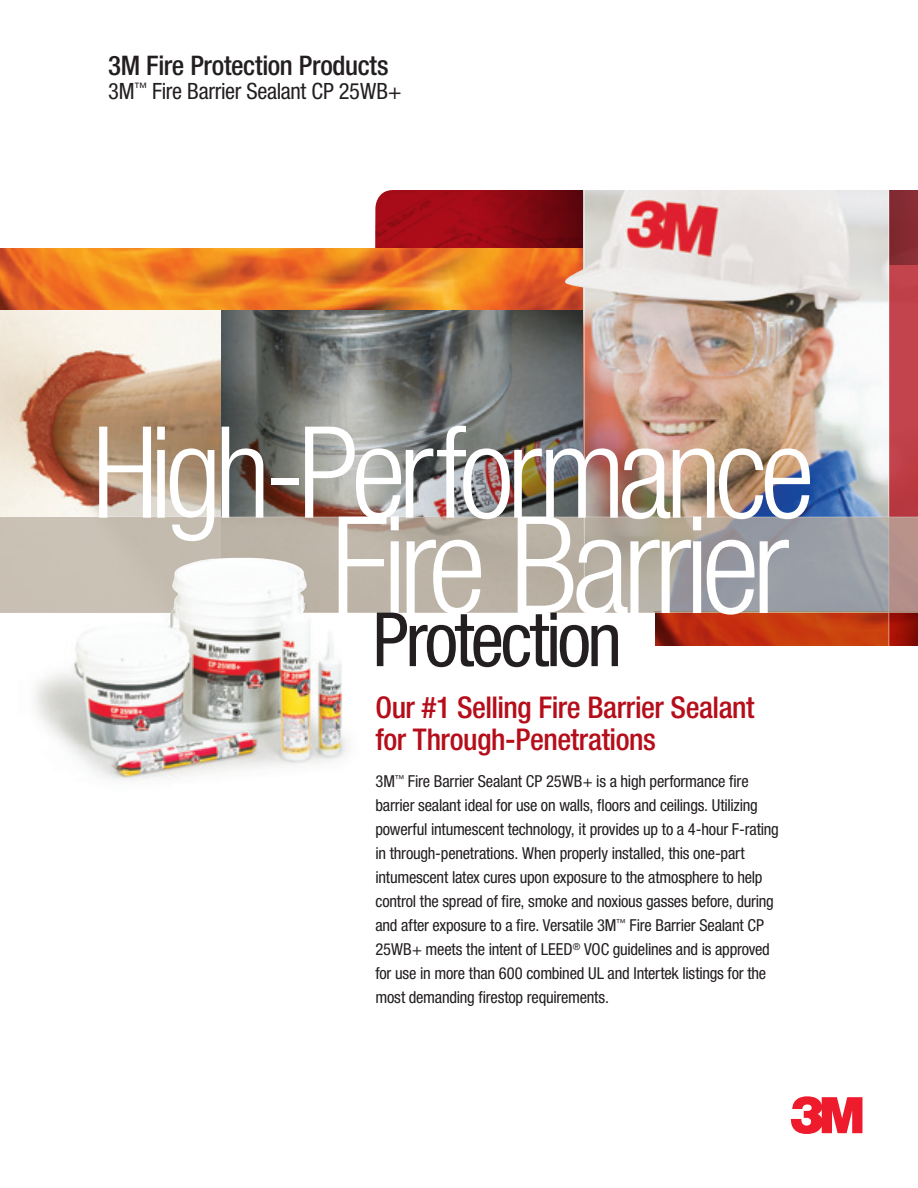
<style>
.page{position:relative;width:918px;height:1188px;background:#fff}
.page>*{position:absolute;margin:0;border:0;box-sizing:border-box;transform-origin:0 0}
.t1{font:300 condensed 135px "Helvetica Neue";letter-spacing:-.055em;color:#fff}
.t2{font:300 condensed 127.5px "Helvetica Neue";letter-spacing:-.06em;color:#fff}
.t3{font:condensed 75px "Helvetica Neue";letter-spacing:-.045em;color:#231f20}
.t4{font:500 condensed 30px/31.5px "Helvetica Neue";letter-spacing:-.015em;color:#b50e1a}
.t5{font:500 condensed 27px "Helvetica Neue";letter-spacing:-.01em;color:#231f20}
.t6{font:condensed 22.5px "Helvetica Neue";letter-spacing:-.015em;color:#231f20}
.t7{font:condensed 16.5px/24px "Helvetica Neue";letter-spacing:-.015em;color:#231f20}
</style>
<div class="page">
<img style="left:375px;top:190px;width:190px;height:59px">
<img style="left:0;top:309px;width:221px;height:208px">
<img style="left:301px;top:309px;width:44px;height:171px">
<svg style="left:221px;top:309px;width:80px;height:171px;background:#585955"></svg>
<img style="left:345px;top:309px;width:239px;height:208px">
<img style="left:0;top:249px;width:565px;height:60px">
<svg style="left:791px;top:1096px;width:71px;height:38px"></svg>
<img style="left:585px;top:190px;width:303px;height:327px">
<svg style="left:889px;top:265px;width:29px;height:252px;background:#c1424b"></svg>
<img style="left:655px;top:613px;width:233px;height:33px">
<svg style="left:889px;top:613px;width:29px;height:33px"></svg>
<div style="left:889px;top:190px;width:29px;height:75px;background:#842a31"></div>
<img style="left:17px;top:480px;width:359px;height:300px">
<svg style="left:0;top:517px;width:918px;height:96px;background:#b2aba4"></svg>
<hr style="left:584px;top:169px;width:1px;height:477px;background:#fff">
<img style="left:565px;top:190px;width:296px;height:119px">
<img style="left:74px;top:558px;width:259px;height:210px">
<h3 class="t5" style="left:108px;top:49px;width:282px">3M Fire Protection Products</h3>
<h3 class="t6" style="left:108px;top:78px;width:295px">3M<sup>™</sup> Fire Barrier Sealant CP 25WB+</h3>
<h2 class="t2" style="left:92px;top:399px;width:724px">High-Performance</h2>
<h1 class="t1" style="left:331px;top:488px;width:460px">Fire Barrier</h1>
<h3 class="t3" style="left:372px;top:596px;width:251px">Protection</h3>
<h3 class="t4" style="left:375px;top:691px;width:381px">Our #1 Selling Fire Barrier Sealant for Through-Penetrations</h3>
<p class="t7" style="left:375px;top:769px;width:405px">3M<sup>™</sup> Fire Barrier Sealant CP 25WB+ is a high performance fire barrier sealant ideal for use on walls, floors and ceilings. Utilizing powerful intumescent technology, it provides up to a 4-hour F-rating in through-penetrations. When properly installed, this one-part intumescent latex cures upon exposure to the atmosphere to help control the spread of fire, smoke and noxious gasses before, during and after exposure to a fire. Versatile 3M<sup>™</sup> Fire Barrier Sealant CP 25WB+ meets the intent of LEED<sup>®</sup> VOC guidelines and is approved for use in more than 600 combined UL and Intertek listings for the most demanding firestop requirements.</p>
</div>
